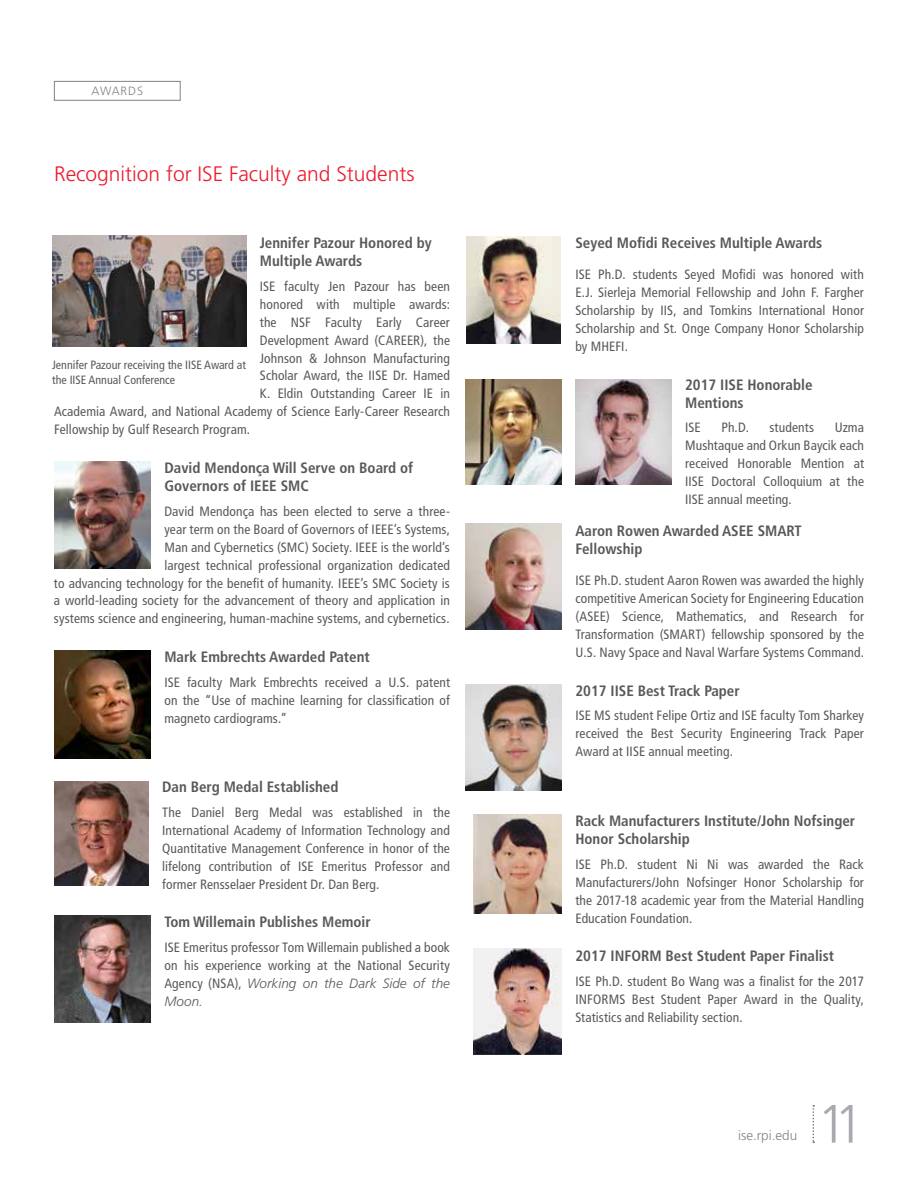
<style>
.page{position:relative;width:918px;height:1188px;background:#fff}
.page>*{position:absolute;margin:0;border:0;box-sizing:border-box;transform-origin:0 0}
.t1{font:300 54px "Frutiger LT Std";color:#a9aaaf}
.t2{font:300 21px "Frutiger LT Std";color:#ed1b2d}
.t3{font:700 condensed 15px/18px "Frutiger LT Std";color:#58595b}
.t4{font:condensed 13.5px/18px "Frutiger LT Std";letter-spacing:.01em;color:#58595b;text-align:justify}
.t5{font:300 13.5px "Frutiger LT Std";letter-spacing:.005em;color:#81838a}
.t6{font:condensed 12px/15px "Frutiger LT Std";color:#58595b}
.t7{font:300 12px "Frutiger LT Std";letter-spacing:.075em;color:#808285}
.s1{font-weight:300;font-style:italic;font-stretch:normal}
</style>
<div class="page">
<div style="left:54px;top:81px;width:127px;height:20px;border:1px solid #808285"></div>
<img style="left:55px;top:781px;width:94px;height:105px">
<img style="left:55px;top:915px;width:96px;height:107px">
<img style="left:467px;top:236px;width:94px;height:107px">
<img style="left:55px;top:461px;width:96px;height:107px">
<img style="left:54px;top:650px;width:97px;height:108px">
<img style="left:52px;top:236px;width:194px;height:111px">
<img style="left:473px;top:815px;width:89px;height:98px">
<img style="left:473px;top:948px;width:89px;height:107px">
<img style="left:466px;top:379px;width:96px;height:106px">
<img style="left:575px;top:379px;width:97px;height:106px">
<img style="left:466px;top:523px;width:96px;height:106px">
<img style="left:466px;top:685px;width:96px;height:106px">
<svg style="left:813px;top:1105px;width:1px;height:38px"></svg>
<p class="t7" style="left:91px;top:84px;width:53px">AWARDS</p>
<h2 class="t2" style="left:54px;top:162px;width:362px">Recognition for ISE Faculty and Students</h2>
<p class="t3" style="left:260px;top:234px;width:173px">Jennifer Pazour Honored by<br>Multiple Awards</p>
<p class="t4" style="left:260px;top:277px;width:192px">ISE faculty Jen Pazour has been</p>
<p class="t4" style="left:260px;top:295px;width:192px">honored with multiple awards:</p>
<p class="t4" style="left:260px;top:313px;width:192px">the NSF Faculty Early Career</p>
<p class="t4" style="left:260px;top:331px;width:192px">Development Award (CAREER), the</p>
<p class="t4" style="left:260px;top:349px;width:192px">Johnson &amp; Johnson Manufacturing</p>
<p class="t4" style="left:260px;top:367px;width:192px">Scholar Award, the IISE Dr. Hamed</p>
<p class="t4" style="left:260px;top:385px;width:192px">K. Eldin Outstanding Career IE in</p>
<p class="t4" style="left:54px;top:403px;width:398px">Academia Award, and National Academy of Science Early-Career Research</p>
<p class="t4" style="left:54px;top:421px;width:198px">Fellowship by Gulf Research Program.</p>
<p class="t3" style="left:164px;top:459px;width:250px">David Mendonça Will Serve on Board of<br>Governors of IEEE SMC</p>
<p class="t4" style="left:54px;top:502px;width:398px;text-align:right">David Mendonça has been elected to serve a three-<br>year term on the Board of Governors of IEEE’s Systems,<br>Man and Cybernetics (SMC) Society. IEEE is the world’s<br>largest technical professional organization dedicated<br>to advancing technology for the benefit of humanity. IEEE’s SMC Society is a world-leading society for the advancement of theory and application in systems science and engineering, human-machine systems, and cybernetics.</p>
<p class="t3" style="left:164px;top:648px;width:207px">Mark Embrechts Awarded Patent</p>
<p class="t4" style="left:164px;top:673px;width:287px">ISE faculty Mark Embrechts received a U.S. patent on the “Use of machine learning for classification of magneto cardiograms.”</p>
<p class="t6" style="left:52px;top:358px;width:195px">Jennifer Pazour receiving the IISE Award at the IISE Annual Conference</p>
<p class="t3" style="left:162px;top:778px;width:178px">Dan Berg Medal Established</p>
<p class="t4" style="left:162px;top:803px;width:289px">The Daniel Berg Medal was established in the International Academy of Information Technology and Quantitative Management Conference in honor of the lifelong contribution of ISE Emeritus Professor and former Rensselaer President Dr. Dan Berg.</p>
<p class="t3" style="left:164px;top:913px;width:208px">Tom Willemain Publishes Memoir</p>
<p class="t4" style="left:164px;top:938px;width:287px">ISE Emeritus professor Tom Willemain published a book on his experience working at the National Security Agency (NSA), <span class="s1">Working on the Dark Side of the Moon.</span></p>
<p class="t3" style="left:575px;top:234px;width:248px">Seyed Mofidi Receives Multiple Awards</p>
<p class="t4" style="left:575px;top:266px;width:290px">ISE Ph.D. students Seyed Mofidi was honored with E.J. Sierleja Memorial Fellowship and John F. Fargher Scholarship by IIS, and Tomkins International Honor Scholarship and St. Onge Company Honor Scholarship by MHEFI.</p>
<p class="t3" style="left:685px;top:375px;width:129px">2017 IISE Honorable<br>Mentions</p>
<p class="t4" style="left:685px;top:419px;width:17px">ISE</p>
<p class="t4" style="left:721px;top:419px;width:29px">Ph.D.</p>
<p class="t4" style="left:770px;top:419px;width:46px">students</p>
<p class="t4" style="left:685px;top:419px;width:180px;text-indent:150px">Uzma Mushtaque and Orkun Baycik each received Honorable Mention at IISE Doctoral Colloquium at the IISE annual meeting.</p>
<p class="t3" style="left:575px;top:522px;width:228px">Aaron Rowen Awarded ASEE SMART<br>Fellowship</p>
<p class="t4" style="left:575px;top:572px;width:290px">ISE Ph.D. student Aaron Rowen was awarded the highly competitive American Society for Engineering Education (ASEE) Science, Mathematics, and Research for Transformation (SMART) fellowship sponsored by the U.S. Navy Space and Naval Warfare Systems Command.</p>
<p class="t3" style="left:575px;top:681px;width:166px">2017 IISE Best Track Paper</p>
<p class="t4" style="left:575px;top:707px;width:290px">ISE MS student Felipe Ortiz and ISE faculty Tom Sharkey received the Best Security Engineering Track Paper Award at IISE annual meeting.</p>
<p class="t3" style="left:575px;top:812px;width:281px">Rack Manufacturers Institute/John Nofsinger<br>Honor Scholarship</p>
<p class="t4" style="left:575px;top:855px;width:290px">ISE Ph.D. student Ni Ni was awarded the Rack Manufacturers/John Nofsinger Honor Scholarship for the 2017-18 academic year from the Material Handling Education Foundation.</p>
<p class="t3" style="left:575px;top:947px;width:260px">2017 INFORM Best Student Paper Finalist</p>
<p class="t4" style="left:575px;top:972px;width:290px">ISE Ph.D. student Bo Wang was a finalist for the 2017<br>INFORMS Best Student Paper Award in the Quality, Statistics and Reliability section.</p>
<p class="t5" style="left:738px;top:1128px;width:61px">ise.rpi.edu</p>
<h1 class="t1" style="left:817px;top:1093px;width:48px">11</h1>
</div>
